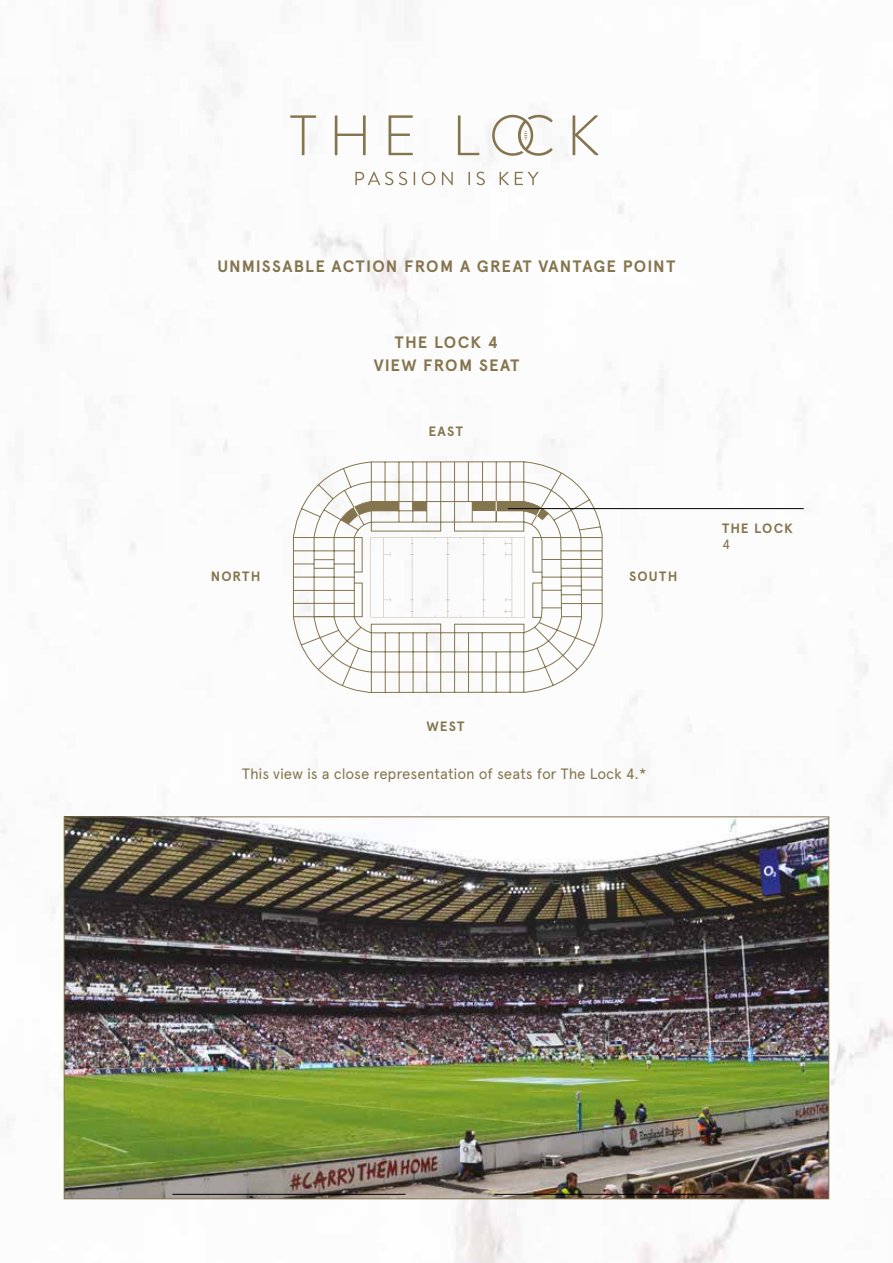
<style>
.page{position:relative;width:893px;height:1263px;background:#fff}
.page>*{position:absolute;margin:0;border:0;box-sizing:border-box;transform-origin:0 0}
.t1{font:700 16.5px/22.5px "Apercu Pro";letter-spacing:.07em;color:#85754e;text-align:center}
.t2{font:15px "Apercu Pro";letter-spacing:-.01em;color:#85754e}
.t3{font:700 13.5px "Apercu Pro";letter-spacing:.085em;color:#85754e}
.t4{font:13.5px "Apercu Pro";color:#85754e}
</style>
<div class="page">
<img style="left:0;top:0;width:893px;height:1263px">
<img style="left:66px;top:818px;width:761px;height:379px">
<svg style="left:290px;top:115px;width:309px;height:70px"></svg>
<svg style="left:293px;top:461px;width:310px;height:309px"></svg>
<svg style="left:371px;top:537px;width:154px;height:80px"></svg>
<div style="left:413px;top:502px;width:14px;height:9px;background:#85754e"></div>
<div style="left:371px;top:502px;width:28px;height:9px;background:#85754e"></div>
<svg style="left:341px;top:501px;width:31px;height:23px"></svg>
<div style="left:472px;top:502px;width:52px;height:9px;background:#85754e"></div>
<svg style="left:496px;top:501px;width:53px;height:19px"></svg>
<hr style="left:508px;top:508px;width:296px;height:1px;background:#000">
<hr style="left:172px;top:1194px;width:234px;height:1px;background:#000">
<hr style="left:495px;top:1194px;width:229px;height:1px;background:#000">
<p class="t1" style="left:218px;top:254px;width:459px">UNMISSABLE ACTION FROM A GREAT VANTAGE POINT</p>
<p class="t1" style="left:374px;top:331px;width:147px">THE LOCK 4<br>VIEW FROM SEAT</p>
<p class="t3" style="left:429px;top:421px;width:36px">EAST</p>
<p class="t3" style="left:211px;top:566px;width:51px">NORTH</p>
<p class="t3" style="left:629px;top:566px;width:50px">SOUTH</p>
<p class="t3" style="left:722px;top:518px;width:72px">THE LOCK</p>
<p class="t4" style="left:722px;top:534px;width:10px">4</p>
<p class="t3" style="left:427px;top:716px;width:39px">WEST</p>
<p class="t2" style="left:242px;top:762px;width:406px">This view is a close representation of seats for The Lock 4.*</p>
</div>
